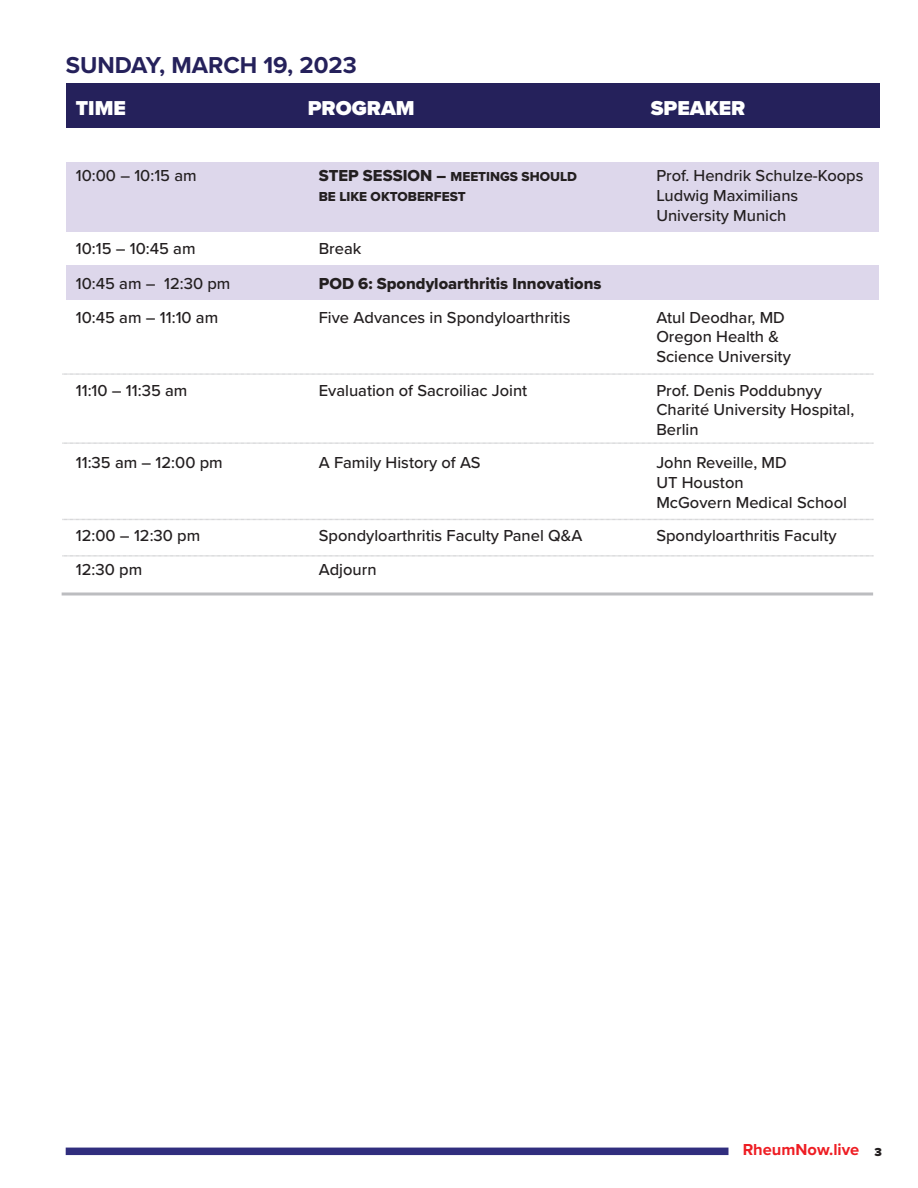
<style>
.page{position:relative;width:918px;height:1188px;background:#fff}
.page>*{position:absolute;margin:0;border:0;box-sizing:border-box;transform-origin:0 0}
.t1{font:700 23.85px "Proxima Nova";color:#25215b}
.t2{font:900 20.85px "Proxima Nova";color:#fff}
.t3{font:500 16.5px/19.8px "Proxima Nova";color:#231f20}
.t4{font:16.5px "Proxima Nova Extrabld";color:#231f20}
.t5{font:700 16.5px "Proxima Nova";color:#ee1d23}
.t6{font:13.5px "Proxima Nova Extrabld";color:#231f20}
.s1{font-size:16.5px}
.s2{font-weight:900;font-size:12px;color:#231f20}
</style>
<div class="page">
<div style="left:66px;top:162px;width:813px;height:70px;background:#ddd7eb"></div>
<div style="left:66px;top:265px;width:813px;height:35px;background:#ddd7eb"></div>
<svg style="left:62px;top:592px;width:811px;height:4px;background:#cccdcf"></svg>
<hr style="left:62px;top:373px;width:812px;height:2px;background:#e7e7e9">
<svg style="left:62px;top:442px;width:812px;height:2px;background:#e6e7e7"></svg>
<svg style="left:62px;top:519px;width:812px;height:1px"></svg>
<svg style="left:62px;top:555px;width:812px;height:2px;background:#e6e7e7"></svg>
<div style="left:66px;top:83px;width:814px;height:45px;background:#25215b"></div>
<div style="left:66px;top:1148px;width:662px;height:7px;background:#312e7e"></div>
<h1 class="t1" style="left:66px;top:47px;width:293px">SUNDAY, MARCH 19, 2023</h1>
<p class="t2" style="left:76px;top:92px;width:52px">TIME</p>
<p class="t2" style="left:308px;top:92px;width:108px">PROGRAM</p>
<p class="t2" style="left:651px;top:92px;width:96px">SPEAKER</p>
<p class="t3" style="left:76px;top:165px;width:122px">10:00 – 10:15 am</p>
<p class="t6" style="left:319px;top:167px;width:260px"><span class="s1">STEP SESSION –</span> MEETINGS SHOULD</p>
<p class="t3" style="left:656px;top:165px;width:209px">Prof. Hendrik Schulze-Koops</p>
<p class="t6" style="left:319px;top:187px;width:149px">BE LIKE OKTOBERFEST</p>
<p class="t3" style="left:656px;top:185px;width:143px">Ludwig Maximilians<br>University Munich</p>
<p class="t3" style="left:76px;top:238px;width:121px">10:15 – 10:45 am</p>
<p class="t3" style="left:319px;top:238px;width:44px">Break</p>
<p class="t3" style="left:76px;top:273px;width:156px">10:45 am – 12:30 pm</p>
<p class="t4" style="left:319px;top:272px;width:284px">POD 6: Spondyloarthritis Innovations</p>
<p class="t3" style="left:76px;top:307px;width:144px">10:45 am – 11:10 am</p>
<p class="t3" style="left:319px;top:307px;width:253px">Five Advances in Spondyloarthritis</p>
<p class="t3" style="left:656px;top:307px;width:136px">Atul Deodhar, MD<br>Oregon Health &amp;<br>Science University</p>
<p class="t3" style="left:76px;top:380px;width:113px">11:10 – 11:35 am</p>
<p class="t3" style="left:319px;top:380px;width:210px">Evaluation of Sacroiliac Joint</p>
<p class="t3" style="left:656px;top:380px;width:200px">Prof. Denis Poddubnyy<br>Charité University Hospital,<br>Berlin</p>
<p class="t3" style="left:76px;top:452px;width:148px">11:35 am – 12:00 pm</p>
<p class="t3" style="left:319px;top:452px;width:163px">A Family History of AS</p>
<p class="t3" style="left:656px;top:452px;width:192px">John Reveille, MD<br>UT Houston<br>McGovern Medical School</p>
<p class="t3" style="left:76px;top:525px;width:126px">12:00 – 12:30 pm</p>
<p class="t3" style="left:319px;top:525px;width:265px">Spondyloarthritis Faculty Panel Q&amp;A</p>
<p class="t3" style="left:656px;top:525px;width:182px">Spondyloarthritis Faculty</p>
<p class="t3" style="left:76px;top:559px;width:68px">12:30 pm</p>
<p class="t3" style="left:319px;top:559px;width:59px">Adjourn</p>
<p class="t5" style="left:743px;top:1137px;width:141px">RheumNow.live <span class="s2">3</span></p>
</div>
